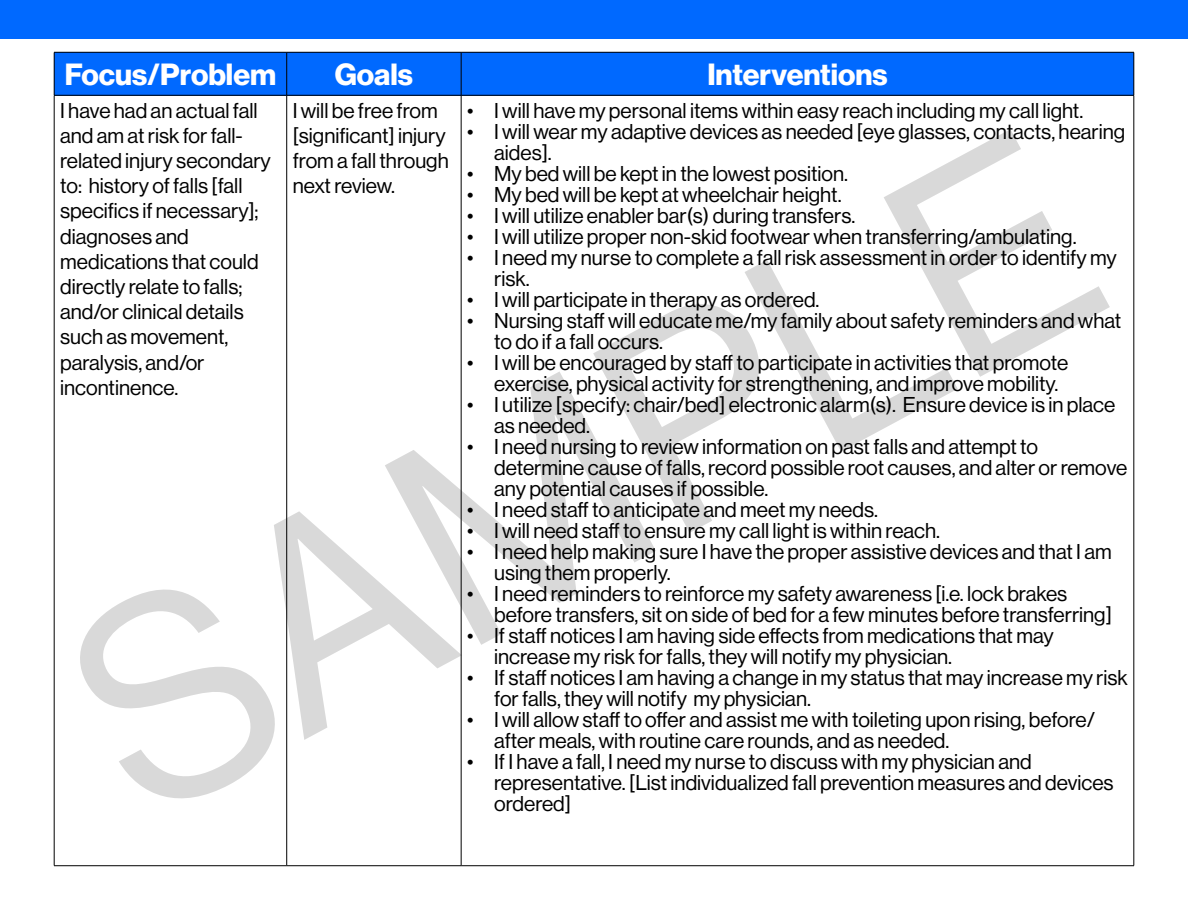
<style>
.page{position:relative;width:1188px;height:918px;background:#fff}
.page>*{position:absolute;margin:0;border:0;box-sizing:border-box;transform-origin:0 0}
.t1{font:285px "N Haas Grotesk DS Pro 55 Rg";color:#000}
.t2{font:30px "N Haas Grotesk DS Pro 75 Bd";color:#fff}
.t3{font:21px/21px "N Haas Grotesk DS Pro 55 Rg";color:#000}
</style>
<div class="page">
<div style="left:0;top:0;width:1188px;height:39px;background:#0069ff"></div>
<div style="left:54px;top:52px;width:233px;height:43px;background:#0069ff"></div>
<div style="left:287px;top:52px;width:174px;height:43px;background:#0069ff"></div>
<div style="left:461px;top:52px;width:673px;height:43px;background:#0069ff"></div>
<hr style="left:54px;top:52px;width:233px;height:1px;background:#000">
<hr style="left:54px;top:52px;width:1px;height:43px;background:#000">
<hr style="left:287px;top:52px;width:174px;height:1px;background:#000">
<hr style="left:286px;top:52px;width:1px;height:43px;background:#000">
<hr style="left:461px;top:52px;width:673px;height:1px;background:#000">
<hr style="left:461px;top:52px;width:1px;height:43px;background:#000">
<hr style="left:1134px;top:52px;width:1px;height:43px;background:#000">
<hr style="left:54px;top:95px;width:233px;height:1px;background:#000">
<hr style="left:54px;top:95px;width:1px;height:771px;background:#000">
<hr style="left:287px;top:95px;width:174px;height:1px;background:#000">
<hr style="left:286px;top:95px;width:1px;height:771px;background:#000">
<hr style="left:461px;top:95px;width:673px;height:1px;background:#000">
<hr style="left:461px;top:95px;width:1px;height:771px;background:#000">
<hr style="left:1134px;top:95px;width:1px;height:771px;background:#000">
<hr style="left:54px;top:865px;width:233px;height:1px;background:#000">
<hr style="left:287px;top:865px;width:174px;height:1px;background:#000">
<hr style="left:461px;top:865px;width:673px;height:1px;background:#000">
<p class="t2" style="left:65px;top:57px;width:213px">Focus/Problem</p>
<p class="t2" style="left:335px;top:57px;width:80px">Goals</p>
<p class="t2" style="left:707px;top:57px;width:182px">Interventions</p>
<p class="t3" style="left:60px;top:100px;width:199px">I have had an actual fall</p>
<p class="t3" style="left:293px;top:100px;width:147px">I will be free from</p>
<p class="t3" style="left:467px;top:100px;width:618px">• I will have my personal items within easy reach including my call light.</p>
<p class="t3" style="left:60px;top:125px;width:184px">and am at risk for fall-</p>
<p class="t3" style="left:293px;top:125px;width:154px">[signifcant] injury</p>
<p class="t3" style="left:467px;top:121px;width:660px">• I will wear my adaptive devices as needed [eye glasses, contacts, hearing</p>
<p class="t3" style="left:60px;top:148px;width:212px;line-height:25.2px">related injury secondary to: history of falls [fall</p>
<p class="t3" style="left:293px;top:148px;width:158px;line-height:25.2px">from a fall through next review.</p>
<p class="t3" style="left:494px;top:142px;width:59px">aides].</p>
<h1 class="t1" style="left:22px;top:593px;width:1107px;rotate:-28deg">SAMPLE</h1>
<p class="t3" style="left:467px;top:163px;width:382px">• My bed will be kept in the lowest position.</p>
<p class="t3" style="left:467px;top:184px;width:376px">• My bed will be kept at wheelchair height.</p>
<p class="t3" style="left:60px;top:201px;width:200px">specifcs if necessary];</p>
<p class="t3" style="left:467px;top:205px;width:390px">• I will utilize enabler bar(s) during transfers.</p>
<p class="t3" style="left:60px;top:226px;width:130px">diagnoses and</p>
<p class="t3" style="left:467px;top:226px;width:611px">• I will utilize proper non-skid footwear when transferring/ambulating.</p>
<p class="t3" style="left:60px;top:251px;width:200px">medications that could</p>
<p class="t3" style="left:467px;top:247px;width:651px">• I need my nurse to complete a fall risk assessment in order to identify my</p>
<p class="t3" style="left:60px;top:274px;width:185px;line-height:25.2px">directly relate to falls; and/or clinical details</p>
<p class="t3" style="left:494px;top:268px;width:37px">risk.</p>
<p class="t3" style="left:467px;top:289px;width:354px">• I will participate in therapy as ordered.</p>
<p class="t3" style="left:467px;top:310px;width:656px">• Nursing staf will educate me/my family about safety reminders and what</p>
<p class="t3" style="left:60px;top:327px;width:170px">such as movement,</p>
<p class="t3" style="left:494px;top:331px;width:170px">to do if a fall occurs.</p>
<p class="t3" style="left:60px;top:352px;width:146px">paralysis, and/or</p>
<p class="t3" style="left:467px;top:352px;width:603px">• I will be encouraged by staf to participate in activities that promote</p>
<p class="t3" style="left:60px;top:377px;width:120px">incontinence.</p>
<p class="t3" style="left:494px;top:373px;width:566px">exercise, physical activity for strengthening, and improve mobility.</p>
<p class="t3" style="left:494px;top:394px;width:623px;text-indent:-27px">• I utilize [specify: chair/bed] electronic alarm(s). Ensure device is in place as needed.</p>
<p class="t3" style="left:494px;top:436px;width:635px;text-indent:-27px">• I need nursing to review information on past falls and attempt to determine cause of falls, record possible root causes, and alter or remove any potential causes if possible.</p>
<p class="t3" style="left:467px;top:499px;width:412px">• I need staf to anticipate and meet my needs.</p>
<p class="t3" style="left:467px;top:520px;width:475px">• I will need staf to ensure my call light is within reach.</p>
<p class="t3" style="left:494px;top:541px;width:619px;text-indent:-27px">• I need help making sure I have the proper assistive devices and that I am using them properly.</p>
<p class="t3" style="left:494px;top:583px;width:619px;text-indent:-27px">• I need reminders to reinforce my safety awareness [i.e. lock brakes before transfers, sit on side of bed for a few minutes before transferring]</p>
<p class="t3" style="left:494px;top:625px;width:561px;text-indent:-27px">• If staf notices I am having side efects from medications that may increase my risk for falls, they will notify my physician.</p>
<p class="t3" style="left:494px;top:667px;width:635px;text-indent:-27px">• If staf notices I am having a change in my status that may increase my risk for falls, they will notify my physician.</p>
<p class="t3" style="left:494px;top:709px;width:603px;text-indent:-27px">• I will allow staf to ofer and assist me with toileting upon rising, before/ after meals, with routine care rounds, and as needed.</p>
<p class="t3" style="left:494px;top:751px;width:621px;text-indent:-27px">• If I have a fall, I need my nurse to discuss with my physician and representative. [List individualized fall prevention measures and devices ordered]</p>
</div>
